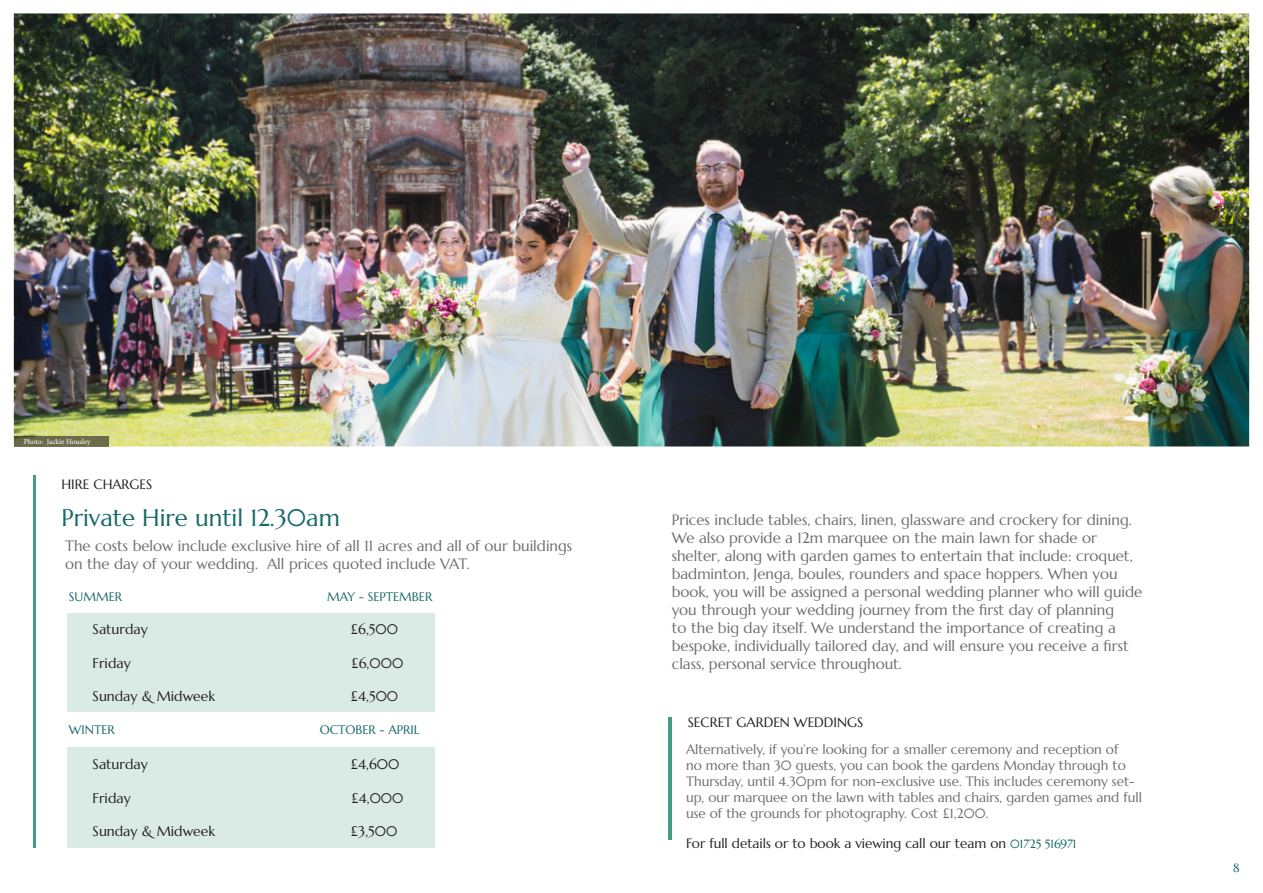
<style>
.page{position:relative;width:1263px;height:893px;background:#fff}
.page>*{position:absolute;margin:0;border:0;box-sizing:border-box;transform-origin:0 0}
.t1{font:24px "Marcellus";color:#166a69}
.t2{font:15px/18px "Marcellus";color:#6f6c71}
.t3{font:13.95px "Marcellus";color:#231f20}
.t4{font:13.5px/16.2px "Marcellus";color:#6f6c71}
.t5{font:13.5px "Marcellus";color:#231f20}
.t6{font:12.45px "Marcellus";color:#166a69}
.t7{font:12px "Marcellus";color:#166a69}
.t8{font:7.5px "Minion Pro";letter-spacing:-.005em;color:#fff}
.s1{font-size:12px;color:#166a69}
</style>
<div class="page">
<hr style="left:33px;top:475px;width:3px;height:372px;background:#459b84">
<div style="left:68px;top:613px;width:367px;height:98px;background:#daebe6"></div>
<div style="left:68px;top:747px;width:367px;height:100px;background:#daebe6"></div>
<hr style="left:669px;top:717px;width:3px;height:123px;background:#459b84">
<img style="left:14px;top:13px;width:1235px;height:433px">
<svg style="left:14px;top:436px;width:95px;height:10px"></svg>
<p class="t8" style="left:24px;top:437px;width:68px">Photo: Jackie Housley</p>
<p class="t5" style="left:61px;top:475px;width:92px">HIRE CHARGES</p>
<p class="t1" style="left:61px;top:502px;width:280px">Private Hire until 12.30am</p>
<p class="t2" style="left:65px;top:537px;width:509px">The costs below include exclusive hire of all 11 acres and all of our buildings on the day of your wedding. All prices quoted include VAT.</p>
<p class="t6" style="left:69px;top:588px;width:55px">SUMMER</p>
<p class="t6" style="left:327px;top:588px;width:107px">MAY - SEPTEMBER</p>
<p class="t3" style="left:93px;top:620px;width:57px">Saturday</p>
<p class="t3" style="left:351px;top:620px;width:49px">£6,500</p>
<p class="t3" style="left:93px;top:654px;width:40px">Friday</p>
<p class="t3" style="left:351px;top:654px;width:54px">£6,000</p>
<p class="t3" style="left:93px;top:688px;width:124px">Sunday &amp; Midweek</p>
<p class="t3" style="left:351px;top:688px;width:49px">£4,500</p>
<p class="t6" style="left:69px;top:722px;width:47px">WINTER</p>
<p class="t6" style="left:320px;top:722px;width:101px">OCTOBER - APRIL</p>
<p class="t3" style="left:93px;top:755px;width:57px">Saturday</p>
<p class="t3" style="left:351px;top:755px;width:50px">£4,600</p>
<p class="t3" style="left:93px;top:789px;width:40px">Friday</p>
<p class="t3" style="left:351px;top:789px;width:54px">£4,000</p>
<p class="t3" style="left:93px;top:823px;width:124px">Sunday &amp; Midweek</p>
<p class="t3" style="left:351px;top:823px;width:48px">£3,500</p>
<p class="t2" style="left:672px;top:511px;width:472px">Prices include tables, chairs, linen, glassware and crockery for dining.<br>We also provide a 12m marquee on the main lawn for shade or shelter, along with garden games to entertain that include: croquet, badminton, Jenga, boules, rounders and space hoppers. When you book, you will be assigned a personal wedding planner who will guide you through your wedding journey from the first day of planning<br>to the big day itself. We understand the importance of creating a bespoke, individually tailored day, and will ensure you receive a first class, personal service throughout.</p>
<p class="t5" style="left:688px;top:714px;width:177px">SECRET GARDEN WEDDINGS</p>
<p class="t4" style="left:686px;top:741px;width:457px">Alternatively, if you’re looking for a smaller ceremony and reception of<br>no more than 30 guests, you can book the gardens Monday through to Thursday, until 4.30pm for non-exclusive use. This includes ceremony set&shy;up, our marquee on the lawn with tables and chairs, garden games and full use of the grounds for photography. Cost £1,200.</p>
<p class="t5" style="left:686px;top:835px;width:392px">For full details or to book a viewing call our team on <span class="s1">01725 516971</span></p>
<p class="t7" style="left:1233px;top:861px;width:8px">8</p>
</div>
